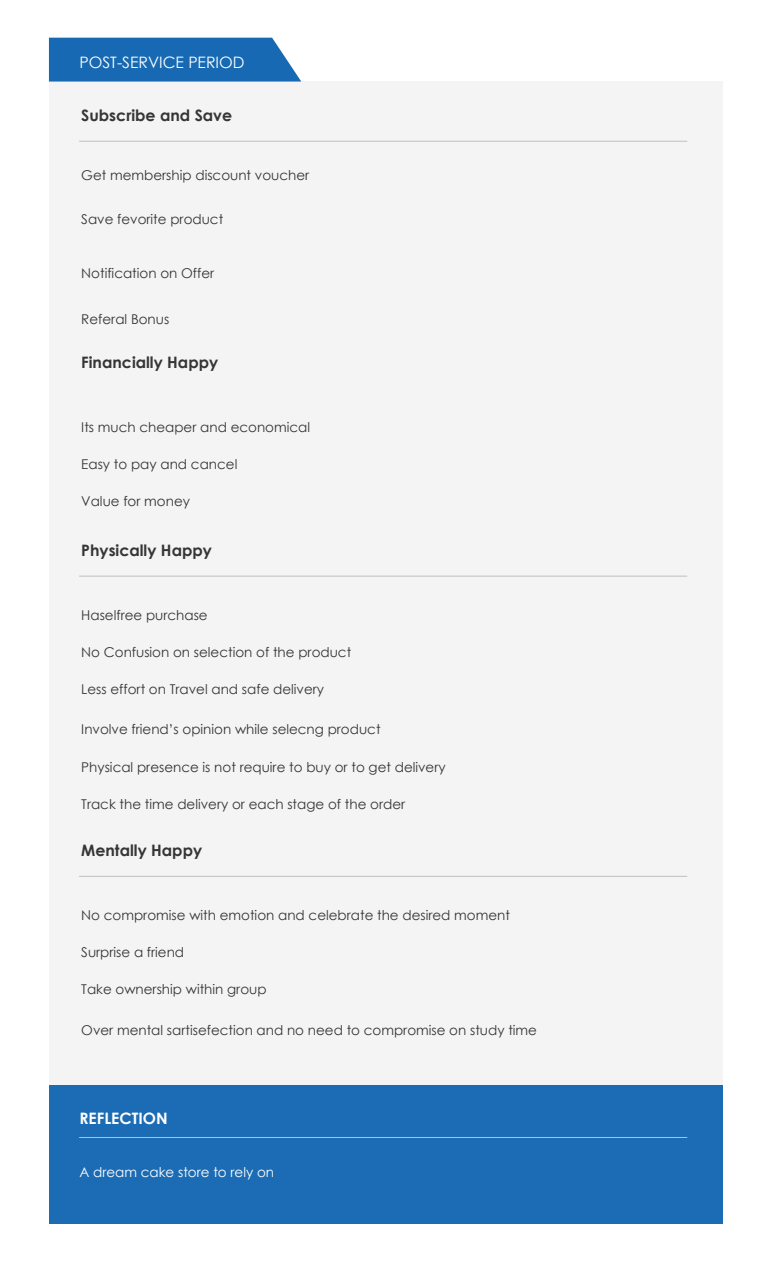
<style>
.page{position:relative;width:768px;height:1265px;background:#fff}
.page>*{position:absolute;margin:0;border:0;box-sizing:border-box;transform-origin:0 0}
.t1{font:700 15.75px "Century Gothic";color:#353535}
.t2{font:15.75px "Century Gothic";color:#fff}
.t3{font:700 15.75px "Century Gothic";color:#fff}
.t4{font:13.5px "Century Gothic";color:#353535}
.t5{font:13.5px "Century Gothic";color:#fff}
</style>
<div class="page">
<div style="left:49px;top:81px;width:674px;height:1141px;background:#f4f4f4"></div>
<div style="left:49px;top:1085px;width:674px;height:138px;background:#1c6cb5"></div>
<div style="left:49px;top:38px;width:252px;height:43px;background:#1769b3"></div>
<hr style="left:79px;top:141px;width:608px;height:1px;background:#bfbfbf">
<hr style="left:79px;top:575px;width:608px;height:1px;background:#bfbfbf">
<hr style="left:79px;top:875px;width:608px;height:1px;background:#bfbfbf">
<hr style="left:79px;top:1136px;width:608px;height:1px;background:#bfbfbf">
<p class="t2" style="left:79px;top:51px;width:167px">POST-SERVICE PERIOD</p>
<p class="t1" style="left:81px;top:103px;width:152px">Subscribe and Save</p>
<p class="t4" style="left:81px;top:166px;width:229px">Get membership discount voucher</p>
<p class="t4" style="left:81px;top:210px;width:144px">Save fevorite product</p>
<p class="t4" style="left:81px;top:264px;width:134px">Notification on Offer</p>
<p class="t4" style="left:81px;top:310px;width:89px">Referal Bonus</p>
<p class="t1" style="left:81px;top:350px;width:139px">Financially Happy</p>
<p class="t4" style="left:81px;top:417px;width:230px">Its much cheaper and economical</p>
<p class="t4" style="left:81px;top:454px;width:158px">Easy to pay and cancel</p>
<p class="t4" style="left:81px;top:491px;width:110px">Value for money</p>
<p class="t1" style="left:81px;top:538px;width:132px">Physically Happy</p>
<p class="t4" style="left:81px;top:605px;width:128px">Haselfree purchase</p>
<p class="t4" style="left:81px;top:642px;width:271px">No Confusion on selection of the product</p>
<p class="t4" style="left:81px;top:679px;width:244px">Less effort on Travel and safe delivery</p>
<p class="t4" style="left:81px;top:720px;width:301px">Involve friend’s opinion while selecng product</p>
<p class="t4" style="left:81px;top:757px;width:366px">Physical presence is not require to buy or to get delivery</p>
<p class="t4" style="left:81px;top:794px;width:325px">Track the time delivery or each stage of the order</p>
<p class="t1" style="left:81px;top:838px;width:122px">Mentally Happy</p>
<p class="t4" style="left:81px;top:905px;width:430px">No compromise with emotion and celebrate the desired moment</p>
<p class="t4" style="left:81px;top:942px;width:104px">Surprise a friend</p>
<p class="t4" style="left:81px;top:979px;width:187px">Take ownership within group</p>
<p class="t4" style="left:81px;top:1020px;width:457px">Over mental sartisefection and no need to compromise on study time</p>
<p class="t3" style="left:79px;top:1105px;width:90px">REFLECTION</p>
<p class="t5" style="left:79px;top:1162px;width:196px">A dream cake store to rely on</p>
</div>
